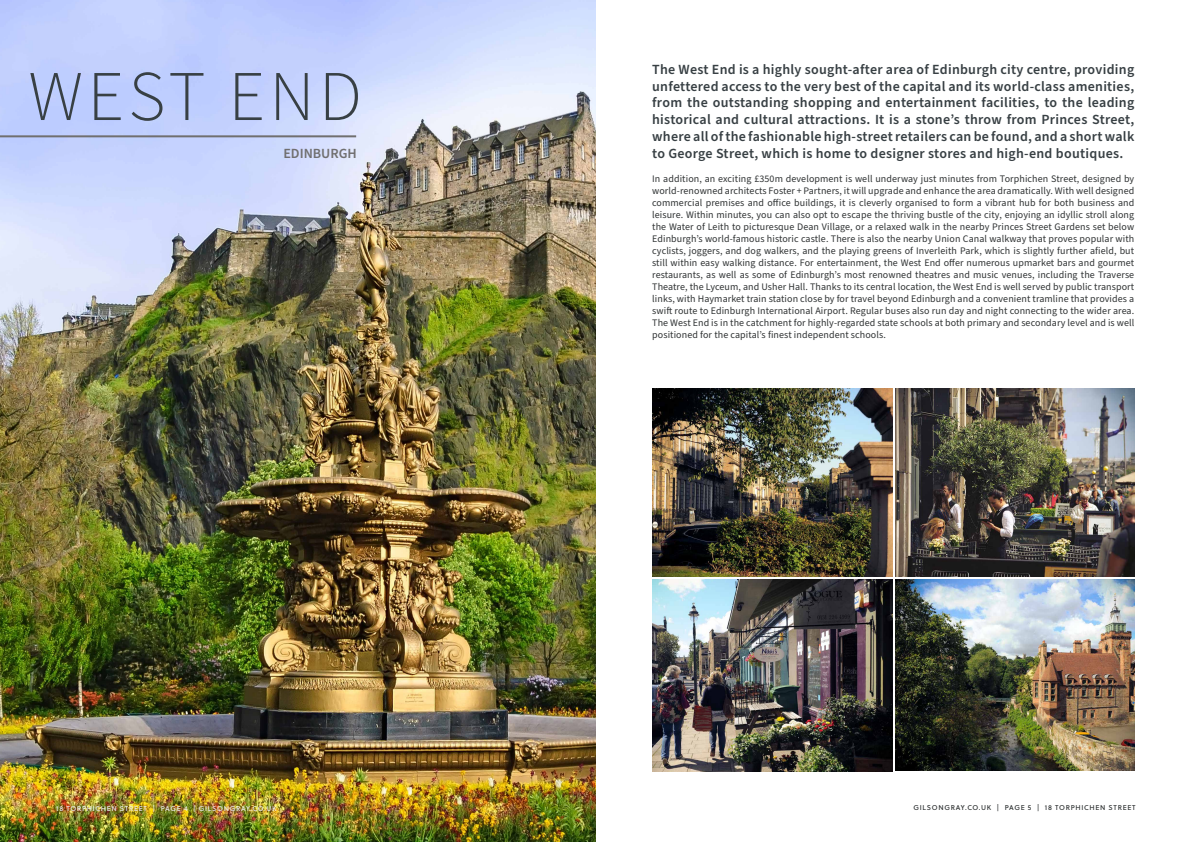
<style>
.page{position:relative;width:1191px;height:842px;background:#fff}
.page>*{position:absolute;margin:0;border:0;box-sizing:border-box;transform-origin:0 0}
.t1{font:300 71.3px "Source Sans Pro";letter-spacing:.06em;color:#384044}
.t2{font:600 14px/16.8px "Source Sans Pro";letter-spacing:.02em;color:#384044;text-align:justify}
.t3{font:600 14px "Source Sans Pro";color:#706f6f}
.t4{font:10px/12px "Source Sans Pro";letter-spacing:.01em;color:#303334;text-align:justify}
.t5{font:7px "Soleil Bk";letter-spacing:.1em;color:#ebebeb}
.t6{font:7px "Soleil Bk";letter-spacing:.1em;color:#303334}
</style>
<div class="page">
<img style="left:0;top:0;width:595px;height:842px">
<hr style="left:0;top:135px;width:356px;height:2px;background:#706f6f">
<img style="left:652px;top:580px;width:240px;height:191px">
<img style="left:895px;top:580px;width:239px;height:191px">
<img style="left:652px;top:388px;width:240px;height:189px">
<img style="left:895px;top:388px;width:239px;height:189px">
<p class="t1" style="left:28px;top:49px;width:335px">WEST END</p>
<p class="t3" style="left:283px;top:144px;width:75px">EDINBURGH</p>
<p class="t2" style="left:652px;top:61px;width:483px">The West End is a highly sought-after area of Edinburgh city centre, providing unfettered access to the very best of the capital and its world-class amenities, from the outstanding shopping and entertainment facilities, to the leading historical and cultural attractions. It is a stone’s throw from Princes Street, where all of the fashionable high-street retailers can be found, and a short walk to George Street, which is home to designer stores and high-end boutiques.</p>
<p class="t4" style="left:652px;top:173px;width:483px">In addition, an exciting £350m development is well underway just minutes from Torphichen Street, designed by world-renowned architects Foster + Partners, it will upgrade and enhance the area dramatically. With well designed commercial premises and office buildings, it is cleverly organised to form a vibrant hub for both business and leisure. Within minutes, you can also opt to escape the thriving bustle of the city, enjoying an idyllic stroll along the Water of Leith to picturesque Dean Village, or a relaxed walk in the nearby Princes Street Gardens set below Edinburgh’s world-famous historic castle. There is also the nearby Union Canal walkway that proves popular with cyclists, joggers, and dog walkers, and the playing greens of Inverleith Park, which is slightly further afield, but still within easy walking distance. For entertainment, the West End offer numerous upmarket bars and gourmet restaurants, as well as some of Edinburgh’s most renowned theatres and music venues, including the Traverse Theatre, the Lyceum, and Usher Hall. Thanks to its central location, the West End is well served by public transport links, with Haymarket train station close by for travel beyond Edinburgh and a convenient tramline that provides a swift route to Edinburgh International Airport. Regular buses also run day and night connecting to the wider area.<br>The West End is in the catchment for highly-regarded state schools at both primary and secondary level and is well positioned for the capital’s finest independent schools.</p>
<p class="t5" style="left:56px;top:803px;width:222px">18 TORPHICHEN STREET | PAGE 4 | GILSONGRAY.CO.UK</p>
<p class="t6" style="left:913px;top:803px;width:224px">GILSONGRAY.CO.UK | PAGE 5 | 18 TORPHICHEN STREET</p>
</div>
